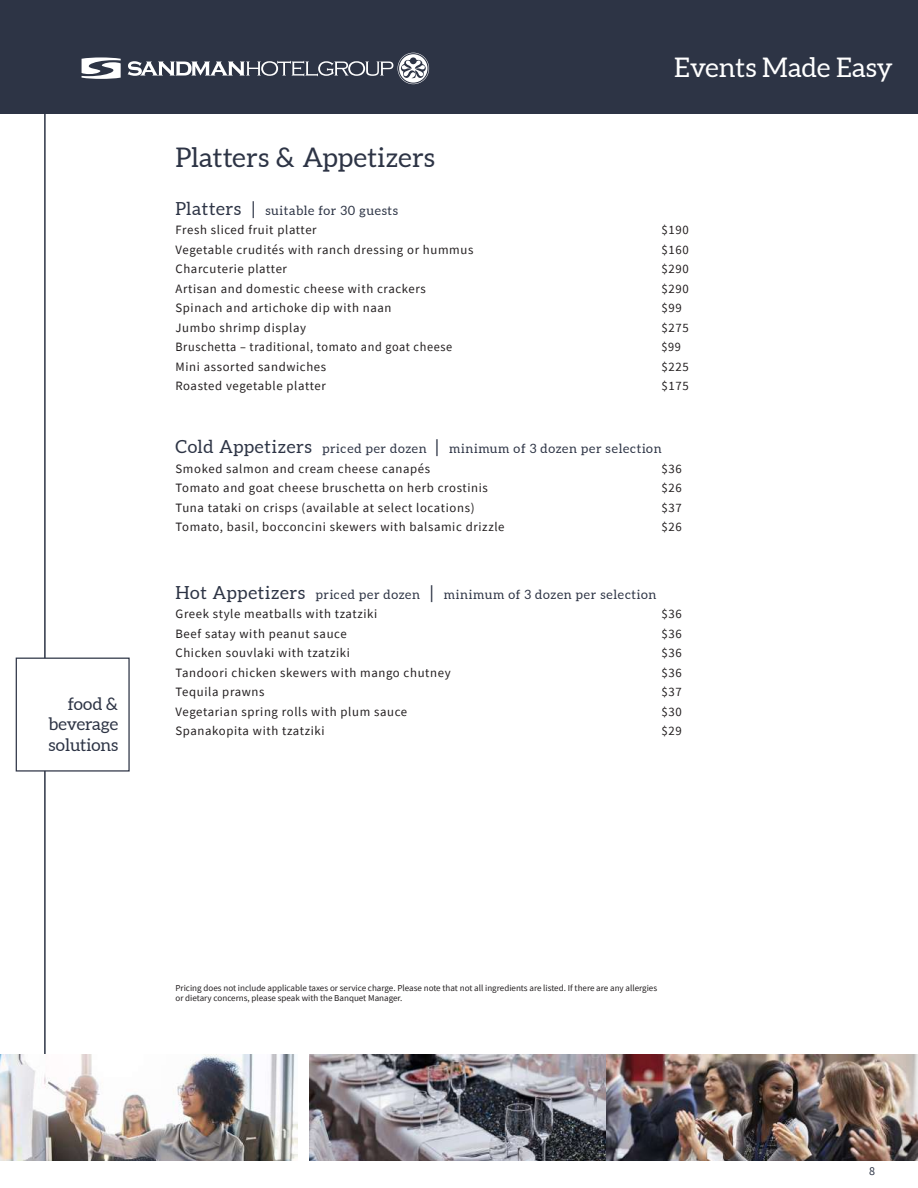
<style>
.page{position:relative;width:918px;height:1188px;background:#fff}
.page>*{position:absolute;margin:0;border:0;box-sizing:border-box;transform-origin:0 0}
.t1{font:27px "Aleo";letter-spacing:.01em;color:#2d3445}
.t2{font:27px "Aleo";color:#fff}
.t3{font:17.25px/20.7px "Aleo";color:#2d3445;text-align:justify}
.t4{font:12.75px "Source Sans Pro";letter-spacing:.05em;color:#231f20}
.t5{font:12.75px "Aleo";letter-spacing:.05em;color:#2d3445}
.t6{font:12.75px "Source Sans Pro";letter-spacing:.05em;color:#231f20;scale:.96 1}
.t7{font:12px "Source Sans Pro";color:#2d3445}
.t8{font:9px/10.8px "Source Sans Pro";color:#231f20}
.s1{font-size:18px}
</style>
<div class="page">
<div style="left:0;top:0;width:918px;height:114px;background:#2d3445"></div>
<hr style="left:44px;top:113px;width:2px;height:1048px;background:#2d3445">
<div style="left:16px;top:658px;width:114px;height:114px;background:#fff;border:1px solid #2d3445"></div>
<img style="left:309px;top:1054px;width:609px;height:107px">
<img style="left:0;top:1055px;width:297px;height:106px">
<svg style="left:128px;top:53px;width:301px;height:31px"></svg>
<svg style="left:82px;top:57px;width:39px;height:22px"></svg>
<h2 class="t3" style="left:48px;top:694px;width:71px;text-indent:19px">food &amp; beverage solutions</h2>
<h1 class="t1" style="left:176px;top:142px;width:261px">Platters &amp; Appetizers</h1>
<h1 class="t2" style="left:674px;top:52px;width:220px">Events Made Easy</h1>
<p class="t5" style="left:176px;top:203px;width:224px"><span class="s1">Platters |</span> suitable for 30 guests</p>
<p class="t4" style="left:176px;top:222px;width:143px">Fresh sliced fruit platter</p>
<p class="t4" style="left:662px;top:222px;width:29px">$190</p>
<p class="t4" style="left:176px;top:242px;width:299px">Vegetable crudités with ranch dressing or hummus</p>
<p class="t4" style="left:662px;top:242px;width:29px">$160</p>
<p class="t4" style="left:176px;top:261px;width:113px">Charcuterie platter</p>
<p class="t4" style="left:662px;top:261px;width:29px">$290</p>
<p class="t4" style="left:176px;top:281px;width:252px">Artisan and domestic cheese with crackers</p>
<p class="t4" style="left:662px;top:281px;width:29px">$290</p>
<p class="t4" style="left:176px;top:300px;width:218px">Spinach and artichoke dip with naan</p>
<p class="t4" style="left:662px;top:300px;width:22px">$99</p>
<p class="t4" style="left:176px;top:320px;width:132px">Jumbo shrimp display</p>
<p class="t4" style="left:662px;top:320px;width:29px">$275</p>
<p class="t6" style="left:176px;top:339px;width:290px">Bruschetta – traditional, tomato and goat cheese</p>
<p class="t6" style="left:662px;top:339px;width:22px">$99</p>
<p class="t4" style="left:176px;top:359px;width:152px">Mini assorted sandwiches</p>
<p class="t4" style="left:662px;top:359px;width:29px">$225</p>
<p class="t4" style="left:176px;top:378px;width:152px">Roasted vegetable platter</p>
<p class="t4" style="left:662px;top:378px;width:29px">$175</p>
<p class="t5" style="left:176px;top:442px;width:488px"><span class="s1">Cold Appetizers</span> priced per dozen <span class="s1">|</span> minimum of 3 dozen per selection</p>
<p class="t4" style="left:176px;top:461px;width:256px">Smoked salmon and cream cheese canapés</p>
<p class="t4" style="left:662px;top:461px;width:22px">$36</p>
<p class="t4" style="left:176px;top:480px;width:314px">Tomato and goat cheese bruschetta on herb crostinis</p>
<p class="t4" style="left:662px;top:480px;width:22px">$26</p>
<p class="t4" style="left:176px;top:500px;width:301px">Tuna tataki on crisps (available at select locations)</p>
<p class="t4" style="left:662px;top:500px;width:22px">$37</p>
<p class="t4" style="left:176px;top:519px;width:331px">Tomato, basil, bocconcini skewers with balsamic drizzle</p>
<p class="t4" style="left:662px;top:519px;width:22px">$26</p>
<p class="t5" style="left:176px;top:587px;width:482px"><span class="s1">Hot Appetizers</span> priced per dozen <span class="s1">|</span> minimum of 3 dozen per selection</p>
<p class="t4" style="left:176px;top:606px;width:203px">Greek style meatballs with tzatziki</p>
<p class="t4" style="left:662px;top:606px;width:22px">$36</p>
<p class="t4" style="left:176px;top:626px;width:173px">Beef satay with peanut sauce</p>
<p class="t4" style="left:662px;top:626px;width:22px">$36</p>
<p class="t4" style="left:176px;top:645px;width:176px">Chicken souvlaki with tzatziki</p>
<p class="t4" style="left:662px;top:645px;width:22px">$36</p>
<p class="t4" style="left:176px;top:665px;width:277px">Tandoori chicken skewers with mango chutney</p>
<p class="t4" style="left:662px;top:665px;width:22px">$36</p>
<p class="t4" style="left:176px;top:684px;width:91px">Tequila prawns</p>
<p class="t4" style="left:662px;top:684px;width:22px">$37</p>
<p class="t4" style="left:176px;top:704px;width:233px">Vegetarian spring rolls with plum sauce</p>
<p class="t4" style="left:662px;top:704px;width:22px">$30</p>
<p class="t4" style="left:176px;top:723px;width:151px">Spanakopita with tzatziki</p>
<p class="t4" style="left:662px;top:723px;width:22px">$29</p>
<p class="t8" style="left:176px;top:982px;width:483px">Pricing does not include applicable taxes or service charge. Please note that not all ingredients are listed. If there are any allergies or dietary concerns, please speak with the Banquet Manager.</p>
<p class="t7" style="left:869px;top:1164px;width:7px">8</p>
</div>
